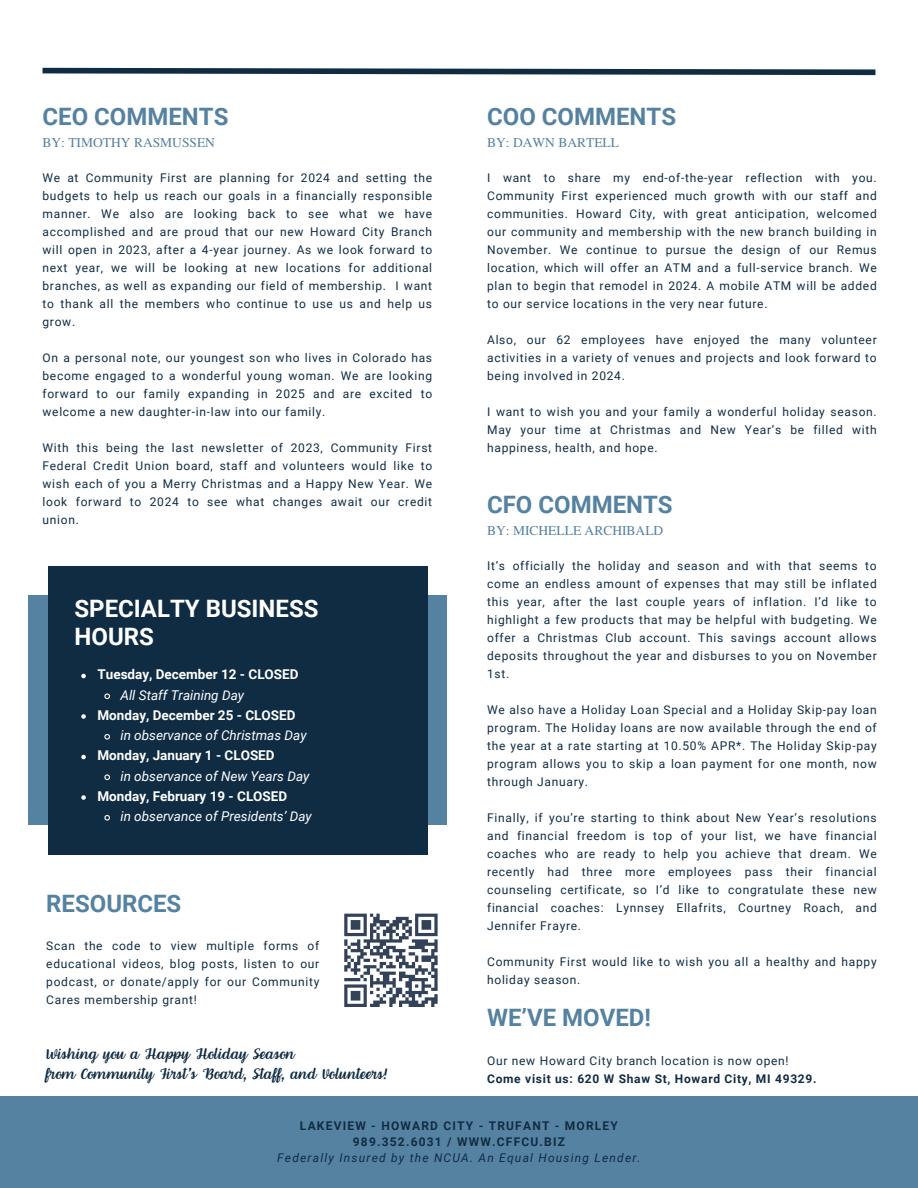
<style>
.page{position:relative;width:918px;height:1188px;background:#fff}
.page>*{position:absolute;margin:0;border:0;box-sizing:border-box;transform-origin:0 0}
.t1{font:700 24px "Roboto";color:#5582a1}
.t2{font:700 24px/28.2px "Roboto";color:#fff}
.t3{font:15px "Together";color:#102c43}
.t4{font:italic 13.5px "Roboto";color:#fff}
.t5{font:700 13.5px "Roboto";color:#fff}
.t6{font:13.5px "Te X Gyre Termes";color:#5582a1}
.t7{font:12px/18px "Roboto";letter-spacing:.06em;color:#102c43;text-align:justify}
.t8{font:700 12px "Roboto";letter-spacing:.1em;color:#102c43}
.t9{font:italic 12px "Roboto";letter-spacing:.1em;color:#102c43}
.t10{font:700 12px "Roboto";letter-spacing:.06em;color:#102c43}
</style>
<div class="page">
<svg style="left:42px;top:67px;width:834px;height:9px"></svg>
<div style="left:0;top:1096px;width:918px;height:92px;background:#5582a1"></div>
<svg style="left:344px;top:914px;width:94px;height:93px"></svg>
<div style="left:28px;top:596px;width:419px;height:229px;background:#5582a1"></div>
<div style="left:48px;top:566px;width:379px;height:288px;background:#102c43"></div>
<svg style="left:81px;top:674px;width:5px;height:4px"></svg>
<svg style="left:104px;top:693px;width:6px;height:7px"></svg>
<svg style="left:81px;top:714px;width:5px;height:5px"></svg>
<svg style="left:104px;top:734px;width:6px;height:6px"></svg>
<svg style="left:81px;top:755px;width:5px;height:4px"></svg>
<svg style="left:104px;top:774px;width:6px;height:7px"></svg>
<svg style="left:81px;top:795px;width:5px;height:5px"></svg>
<svg style="left:104px;top:815px;width:6px;height:6px"></svg>
<p class="t1" style="left:43px;top:102px;width:187px">CEO COMMENTS</p>
<p class="t6" style="left:43px;top:133px;width:174px">BY: TIMOTHY RASMUSSEN</p>
<p class="t7" style="left:43px;top:169px;width:391px">We at Community First are planning for 2024 and setting the budgets to help us reach our goals in a financially responsible manner. We also are looking back to see what we have accomplished and are proud that our new Howard City Branch will open in 2023, after a 4-year journey. As we look forward to next year, we will be looking at new locations for additional branches, as well as expanding our field of membership. I want to thank all the members who continue to use us and help us grow.</p>
<p class="t7" style="left:43px;top:349px;width:391px">On a personal note, our youngest son who lives in Colorado has become engaged to a wonderful young woman. We are looking forward to our family expanding in 2025 and are excited to welcome a new daughter-in-law into our family.</p>
<p class="t7" style="left:43px;top:439px;width:391px">With this being the last newsletter of 2023, Community First Federal Credit Union board, staff and volunteers would like to wish each of you a Merry Christmas and a Happy New Year. We look forward to 2024 to see what changes await our credit union.</p>
<p class="t2" style="left:75px;top:595px;width:245px">SPECIALTY BUSINESS<br>HOURS</p>
<p class="t5" style="left:98px;top:667px;width:203px">Tuesday, December 12 - CLOSED</p>
<p class="t4" style="left:120px;top:687px;width:125px">All Staff Training Day</p>
<p class="t5" style="left:98px;top:707px;width:199px">Monday, December 25 - CLOSED</p>
<p class="t4" style="left:120px;top:728px;width:188px">in observance of Christmas Day</p>
<p class="t5" style="left:98px;top:748px;width:179px">Monday, January 1 - CLOSED</p>
<p class="t4" style="left:120px;top:768px;width:190px">in observance of New Years Day</p>
<p class="t5" style="left:98px;top:788px;width:191px">Monday, February 19 - CLOSED</p>
<p class="t4" style="left:120px;top:809px;width:193px">in observance of Presidents’ Day</p>
<p class="t1" style="left:46px;top:889px;width:137px">RESOURCES</p>
<p class="t7" style="left:46px;top:937px;width:275px">Scan the code to view multiple forms of educational videos, blog posts, listen to our podcast, or donate/apply for our Community Cares membership grant!</p>
<p class="t3" style="left:46px;top:1044px;width:251px">Wishing you a Happy Holiday Season</p>
<p class="t3" style="left:46px;top:1064px;width:343px">from Community First’s Board, Staff, and Volunteers!</p>
<p class="t1" style="left:487px;top:102px;width:190px">COO COMMENTS</p>
<p class="t6" style="left:487px;top:133px;width:133px">BY: DAWN BARTELL</p>
<p class="t7" style="left:487px;top:169px;width:391px">I want to share my end-of-the-year reflection with you.<br>Community First experienced much growth with our staff and communities. Howard City, with great anticipation, welcomed our community and membership with the new branch building in November. We continue to pursue the design of our Remus location, which will offer an ATM and a full-service branch. We plan to begin that remodel in 2024. A mobile ATM will be added to our service locations in the very near future.</p>
<p class="t7" style="left:487px;top:331px;width:391px">Also, our 62 employees have enjoyed the many volunteer activities in a variety of venues and projects and look forward to being involved in 2024.</p>
<p class="t7" style="left:487px;top:403px;width:391px">I want to wish you and your family a wonderful holiday season.<br>May your time at Christmas and New Year’s be filled with happiness, health, and hope.</p>
<p class="t1" style="left:487px;top:490px;width:187px">CFO COMMENTS</p>
<p class="t6" style="left:487px;top:521px;width:178px">BY: MICHELLE ARCHIBALD</p>
<p class="t7" style="left:487px;top:557px;width:391px">It’s officially the holiday and season and with that seems to come an endless amount of expenses that may still be inflated this year, after the last couple years of inflation. I’d like to highlight a few products that may be helpful with budgeting. We offer a Christmas Club account. This savings account allows deposits throughout the year and disburses to you on November 1st.</p>
<p class="t7" style="left:487px;top:701px;width:391px">We also have a Holiday Loan Special and a Holiday Skip-pay loan program. The Holiday loans are now available through the end of the year at a rate starting at 10.50% APR*. The Holiday Skip-pay program allows you to skip a loan payment for one month, now through January.</p>
<p class="t7" style="left:487px;top:809px;width:391px">Finally, if you’re starting to think about New Year’s resolutions and financial freedom is top of your list, we have financial coaches who are ready to help you achieve that dream. We recently had three more employees pass their financial counseling certificate, so I’d like to congratulate these new financial coaches: Lynnsey Ellafrits, Courtney Roach, and Jennifer Frayre.</p>
<p class="t7" style="left:487px;top:953px;width:391px">Community First would like to wish you all a healthy and happy holiday season.</p>
<p class="t1" style="left:487px;top:1004px;width:165px">WE’VE MOVED!</p>
<p class="t7" style="left:487px;top:1052px;width:303px">Our new Howard City branch location is now open!</p>
<p class="t10" style="left:487px;top:1072px;width:331px">Come visit us: 620 W Shaw St, Howard City, MI 49329.</p>
<p class="t8" style="left:300px;top:1119px;width:320px">LAKEVIEW - HOWARD CITY - TRUFANT - MORLEY</p>
<p class="t8" style="left:353px;top:1135px;width:214px">989.352.6031 / WWW.CFFCU.BIZ</p>
<p class="t9" style="left:277px;top:1151px;width:365px">Federally Insured by the NCUA. An Equal Housing Lender.</p>
</div>
